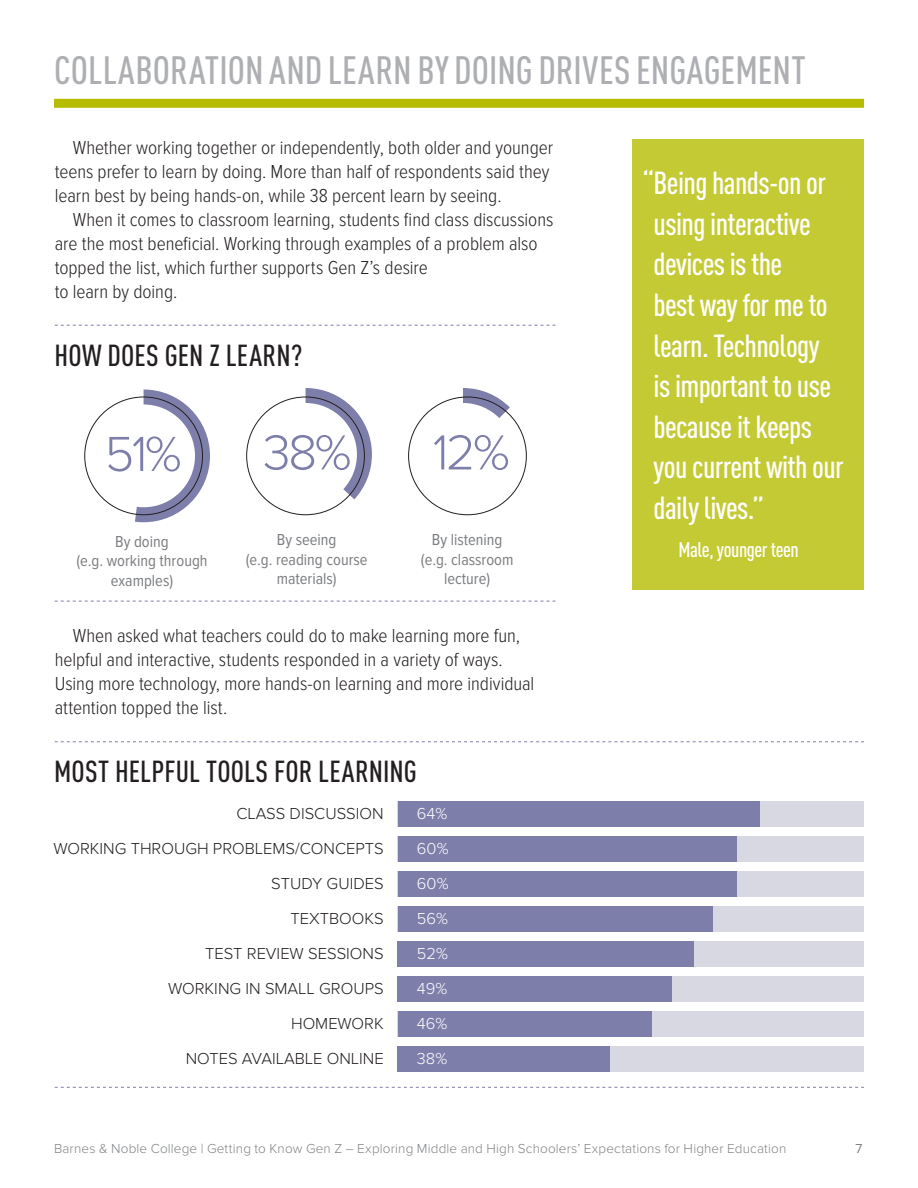
<style>
.page{position:relative;width:918px;height:1188px;background:#fff}
.page>*{position:absolute;margin:0;border:0;box-sizing:border-box;transform-origin:0 0}
.t1{font:300 51px "Proxima Nova";color:#7e7eaa}
.t2{font:500 condensed 39px "DIN Pro";letter-spacing:.005em;color:#adafb2}
.t3{font:500 condensed 31.5px/40.5px "DIN Pro";letter-spacing:-.02em;color:#fff}
.t4{font:500 condensed 30px "DIN Pro";letter-spacing:.005em;color:#231f20}
.t5{font:500 condensed 21px "DIN Pro";letter-spacing:-.02em;color:#fff}
.t6{font:300 19.5px/24px "Proxima Nova Cond";color:#231f20}
.t7{font:300 16.5px/35px "Proxima Nova";color:#231f20;text-align:right}
.t8{font:16.5px/19.5px "Proxima Nova Cond";color:#7c7e81;text-align:center}
.t9{font:300 16.5px/35px "Proxima Nova";color:#fff;text-align:justify}
.t10{font:300 13.5px "Proxima Nova";letter-spacing:.01em;color:#808285}
.t11{font:13.5px "Proxima Nova";color:#808285}
</style>
<div class="page">
<div style="left:633px;top:139px;width:231px;height:450px;background:#c4ca33"></div>
<div style="left:54px;top:99px;width:810px;height:9px;background:#b6bd00"></div>
<svg style="left:463px;top:388px;width:31px;height:8px"></svg>
<svg style="left:306px;top:388px;width:31px;height:8px"></svg>
<svg style="left:135px;top:389px;width:37px;height:133px"></svg>
<svg style="left:84px;top:396px;width:443px;height:120px"></svg>
<svg style="left:55px;top:325px;width:500px;height:1px"></svg>
<div style="left:398px;top:802px;width:466px;height:25px;background:#d8d8e3"></div>
<div style="left:398px;top:837px;width:466px;height:25px;background:#d8d8e3"></div>
<div style="left:398px;top:872px;width:466px;height:25px;background:#d8d8e3"></div>
<div style="left:398px;top:907px;width:466px;height:25px;background:#d8d8e3"></div>
<div style="left:398px;top:942px;width:466px;height:25px;background:#d8d8e3"></div>
<div style="left:398px;top:977px;width:466px;height:25px;background:#d8d8e3"></div>
<div style="left:398px;top:1012px;width:466px;height:25px;background:#d8d8e3"></div>
<div style="left:398px;top:1047px;width:466px;height:25px;background:#d8d8e3"></div>
<div style="left:398px;top:802px;width:361px;height:25px;background:#7e7eaa"></div>
<div style="left:398px;top:837px;width:338px;height:25px;background:#7e7eaa"></div>
<div style="left:398px;top:872px;width:338px;height:25px;background:#7e7eaa"></div>
<div style="left:398px;top:907px;width:315px;height:25px;background:#7e7eaa"></div>
<div style="left:398px;top:942px;width:296px;height:25px;background:#7e7eaa"></div>
<div style="left:398px;top:977px;width:274px;height:25px;background:#7e7eaa"></div>
<div style="left:398px;top:1012px;width:253px;height:25px;background:#7e7eaa"></div>
<div style="left:398px;top:1047px;width:212px;height:25px;background:#7e7eaa"></div>
<svg style="left:55px;top:741px;width:809px;height:1px"></svg>
<svg style="left:55px;top:1087px;width:809px;height:1px"></svg>
<svg style="left:55px;top:601px;width:500px;height:1px"></svg>
<h2 class="t2" style="left:54px;top:41px;width:753px">COLLABORATION AND LEARN BY DOING DRIVES ENGAGEMENT</h2>
<p class="t6" style="left:55px;top:136px;width:500px;text-indent:18px">Whether working together or independently, both older and younger teens prefer to learn by doing. More than half of respondents said they learn best by being hands-on, while 38 percent learn by seeing.</p>
<p class="t6" style="left:55px;top:208px;width:500px;text-indent:18px">When it comes to classroom learning, students find class discussions are the most beneficial. Working through examples of a problem also topped the list, which further supports Gen Z’s desire<br>to learn by doing.</p>
<h3 class="t4" style="left:55px;top:333px;width:249px">HOW DOES GEN Z LEARN?</h3>
<h1 class="t1" style="left:105px;top:425px;width:79px">51%</h1>
<h1 class="t1" style="left:263px;top:423px;width:90px">38%</h1>
<h1 class="t1" style="left:433px;top:423px;width:79px">12%</h1>
<p class="t8" style="left:76px;top:532px;width:133px">By doing<br>(e.g. working through examples)</p>
<p class="t8" style="left:246px;top:530px;width:123px">By seeing<br>(e.g. reading course materials)</p>
<p class="t8" style="left:421px;top:530px;width:94px">By listening (e.g. classroom lecture)</p>
<p class="t6" style="left:55px;top:624px;width:481px;text-indent:18px">When asked what teachers could do to make learning more fun, helpful and interactive, students responded in a variety of ways.<br>Using more technology, more hands-on learning and more individual attention topped the list.</p>
<h3 class="t4" style="left:54px;top:750px;width:364px">MOST HELPFUL TOOLS FOR LEARNING</h3>
<p class="t7" style="left:53px;top:797px;width:332px">CLASS DISCUSSION<br>WORKING THROUGH PROBLEMS/CONCEPTS<br>STUDY GUIDES<br>TEXTBOOKS<br>TEST REVIEW SESSIONS<br>WORKING IN SMALL GROUPS<br>HOMEWORK<br>NOTES AVAILABLE ONLINE</p>
<p class="t9" style="left:417px;top:797px;width:33px">64% 60% 60% 56% 52% 49% 46% 38%</p>
<h3 class="t3" style="left:654px;top:160px;width:192px;text-indent:-11px">“Being hands-on or using interactive devices is the<br>best way for me to learn. Technology is important to use because it keeps you current with our daily lives.”</h3>
<p class="t5" style="left:678px;top:535px;width:122px">Male, younger teen</p>
<p class="t10" style="left:54px;top:1140px;width:734px">Barnes &amp; Noble College | Getting to Know Gen Z – Exploring Middle and High Schoolers’ Expectations for Higher Education</p>
<p class="t11" style="left:856px;top:1140px;width:8px">7</p>
</div>
